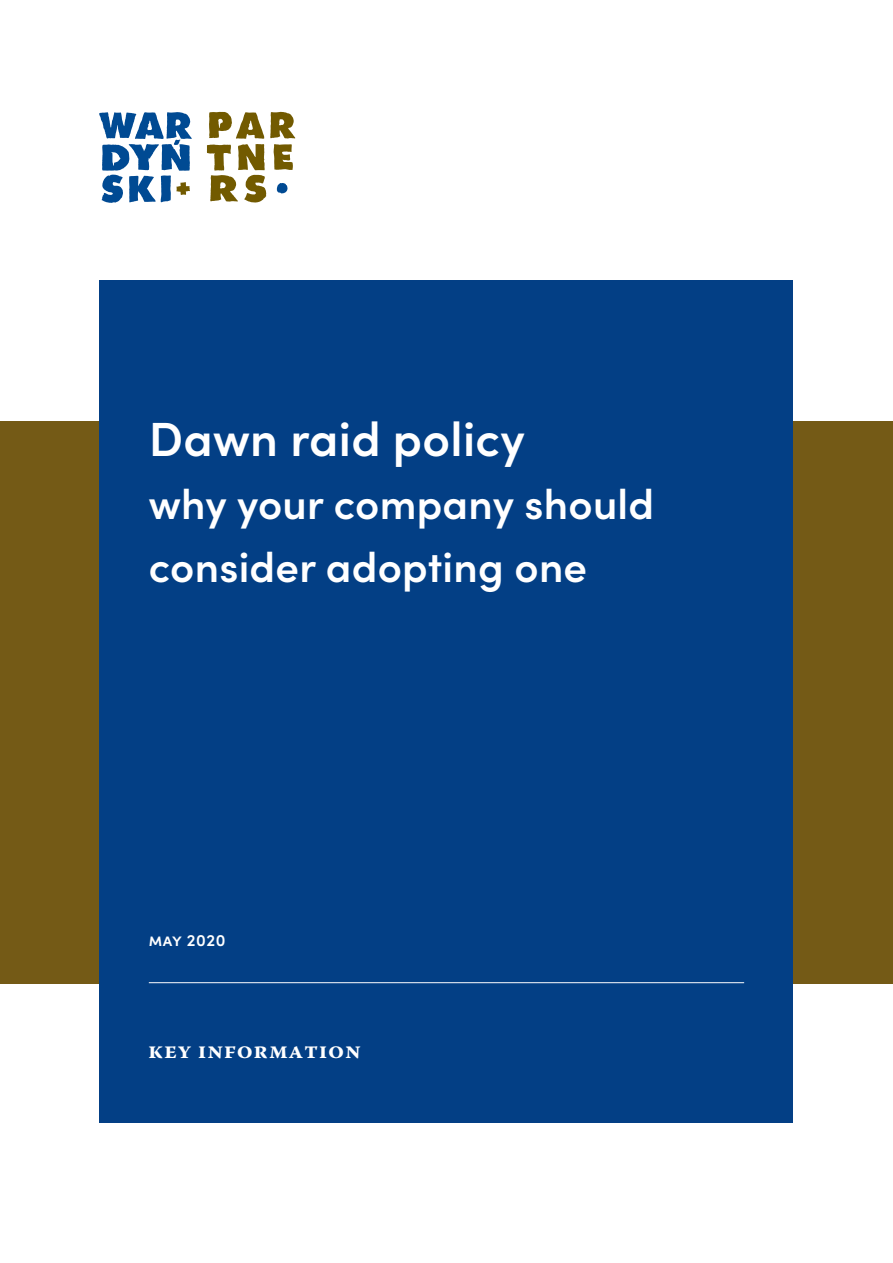
<style>
.page{position:relative;width:893px;height:1263px;background:#fff}
.page>*{position:absolute;margin:0;border:0;box-sizing:border-box;transform-origin:0 0}
.t1{font:600 48px "Sofia Pro";color:#fff}
.t2{font:600 42px/63px "Sofia Pro";letter-spacing:.005em;color:#fff}
.t3{font:700 24px "Warnock Pro";letter-spacing:.03em;color:#fff}
.t4{font:600 16.5px "Sofia Pro";letter-spacing:.04em;color:#fff}
</style>
<div class="page">
<svg style="left:99px;top:112px;width:93px;height:91px"></svg>
<svg style="left:207px;top:112px;width:88px;height:91px"></svg>
<div style="left:0;top:421px;width:893px;height:562px;background:#745a16"></div>
<div style="left:100px;top:281px;width:693px;height:842px;background:#033f85"></div>
<hr style="left:149px;top:982px;width:595px;height:1px;background:#fff">
<p class="t1" style="left:149px;top:402px;width:377px">Dawn raid policy</p>
<p class="t2" style="left:149px;top:469px;width:507px">why your company should consider adopting one</p>
<p class="t4" style="left:149px;top:928px;width:79px">MAY 2020</p>
<p class="t3" style="left:148px;top:1036px;width:214px">Key information</p>
</div>
